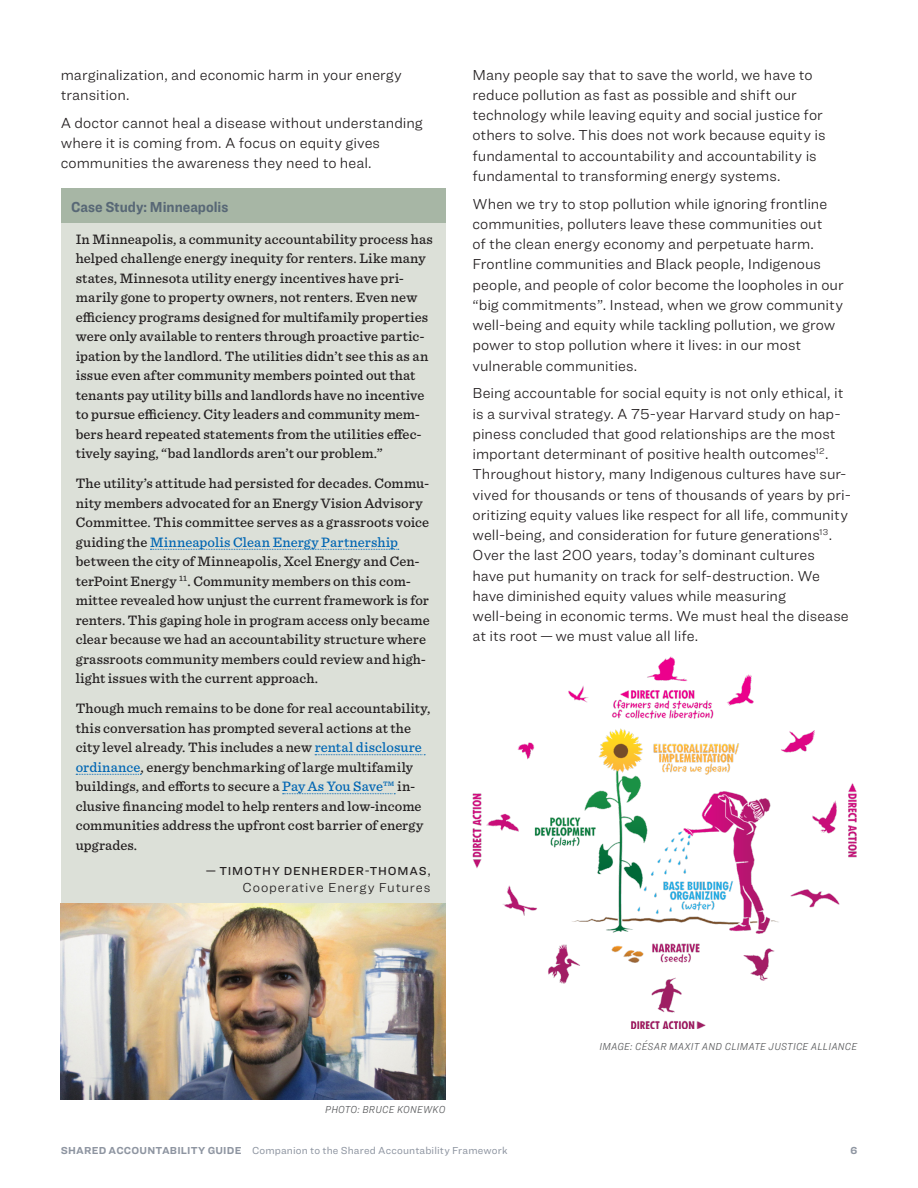
<style>
.page{position:relative;width:918px;height:1188px;background:#fff}
.page>*{position:absolute;margin:0;border:0;box-sizing:border-box;transform-origin:0 0}
.Body_Copy{font:300 15px/20.2px "Ringside";color:#231f20}
.CaseStudyBox_Head{font:700 15px "Ringside Narrow";color:#586876}
.CaseStudyBox{font:500 14.25px/19.5px "Sentinel";letter-spacing:.01em;color:#231f20}
.CaseStudyBox_Bottom{font:300 13.5px "Ringside";letter-spacing:.055em;color:#231f20}
.CaseStudyBox_Bottom-2{font:500 12px "Ringside";letter-spacing:.065em;color:#231f20}
.t1{font:10.5px "Ringside";letter-spacing:.015em;color:#8e95a1}
.PhotoCaption{font:italic 300 10.5px "Ringside Narrow";letter-spacing:.025em;color:#57585a}
.t2{font:700 10.5px "Ringside";color:#8e95a1}
.s1{color:#0166b3}
.s2{font-weight:700}
</style>
<div class="page">
<div style="left:61px;top:188px;width:385px;height:47px;background:#a7b6a5"></div>
<div style="left:61px;top:223px;width:385px;height:246px;background:#dce0d8"></div>
<div style="left:61px;top:468px;width:385px;height:226px;background:#dce0d8"></div>
<svg style="left:150px;top:549px;width:249px;height:1px"></svg>
<div style="left:61px;top:693px;width:385px;height:167px;background:#dce0d8"></div>
<svg style="left:315px;top:754px;width:110px;height:1px"></svg>
<svg style="left:76px;top:774px;width:65px;height:1px"></svg>
<svg style="left:283px;top:793px;width:112px;height:1px"></svg>
<div style="left:61px;top:858px;width:385px;height:47px;background:#dce0d8"></div>
<img style="left:61px;top:904px;width:385px;height:196px">
<img style="left:472px;top:656px;width:385px;height:373px">
<p class="Body_Copy" style="left:61px;top:64px;width:343px">marginalization, and economic harm in your energy transition.</p>
<p class="Body_Copy" style="left:61px;top:112px;width:364px">A doctor cannot heal a disease without understanding where it is coming from. A focus on equity gives communities the awareness they need to heal.</p>
<p class="CaseStudyBox_Head" style="left:71px;top:196px;width:159px">Case Study: Minneapolis</p>
<p class="CaseStudyBox" style="left:76px;top:229px;width:359px">In Minneapolis, a community accountability process has helped challenge energy inequity for renters. Like many states, Minnesota utility energy incentives have pri&shy;marily gone to property owners, not renters. Even new efficiency programs designed for multifamily properties were only available to renters through proactive partic&shy;ipation by the landlord. The utilities didn’t see this as an issue even after community members pointed out that tenants pay utility bills and landlords have no incentive to pursue efficiency. City leaders and community mem&shy;bers heard repeated statements from the utilities effec&shy;tively saying, “bad landlords aren’t our problem.”</p>
<p class="CaseStudyBox" style="left:76px;top:473px;width:356px">The utility’s attitude had persisted for decades. Commu&shy;nity members advocated for an Energy Vision Advisory Committee. This committee serves as a grassroots voice guiding the <span class="s1">Minneapolis Clean Energy Partnership </span>between the city of Minneapolis, Xcel Energy and Cen&shy;terPoint Energy <sup>11</sup>. Community members on this com&shy;mittee revealed how unjust the current framework is for renters. This gaping hole in program access only became clear because we had an accountability structure where grassroots community members could review and high&shy;light issues with the current approach.</p>
<p class="CaseStudyBox" style="left:76px;top:698px;width:356px">Though much remains to be done for real accountability, this conversation has prompted several actions at the city level already. This includes a new <span class="s1">rental disclosure ordinance</span>, energy benchmarking of large multifamily buildings, and efforts to secure a <span class="s1">Pay As You Save™</span> in&shy;clusive financing model to help renters and low-income communities address the upfront cost barrier of energy upgrades.</p>
<p class="CaseStudyBox_Bottom-2" style="left:206px;top:863px;width:226px">— TIMOTHY DENHERDER-THOMAS,</p>
<p class="CaseStudyBox_Bottom" style="left:243px;top:878px;width:189px">Cooperative Energy Futures</p>
<p class="Body_Copy" style="left:472px;top:64px;width:355px">Many people say that to save the world, we have to reduce pollution as fast as possible and shift our technology while leaving equity and social justice for others to solve. This does not work because equity is fundamental to accountability and accountability is fundamental to transforming energy systems.</p>
<p class="Body_Copy" style="left:472px;top:193px;width:373px">When we try to stop pollution while ignoring frontline communities, polluters leave these communities out<br>of the clean energy economy and perpetuate harm.<br>Frontline communities and Black people, Indigenous people, and people of color become the loopholes in our “big commitments”. Instead, when we grow community well-being and equity while tackling pollution, we grow power to stop pollution where it lives: in our most vulnerable communities.</p>
<p class="Body_Copy" style="left:472px;top:383px;width:380px">Being accountable for social equity is not only ethical, it is a survival strategy. A 75-year Harvard study on hap&shy;piness concluded that good relationships are the most important determinant of positive health outcomes<sup>12</sup>.<br>Throughout history, many Indigenous cultures have sur&shy;vived for thousands or tens of thousands of years by pri&shy;oritizing equity values like respect for all life, community well-being, and consideration for future generations<sup>13</sup>.<br>Over the last 200 years, today’s dominant cultures<br>have put humanity on track for self-destruction. We have diminished equity values while measuring well-being in economic terms. We must heal the disease at its root — we must value all life.</p>
<p class="PhotoCaption" style="left:325px;top:1103px;width:122px">PHOTO: BRUCE KONEWKO</p>
<p class="PhotoCaption" style="left:599px;top:1039px;width:259px">IMAGE: CÉSAR MAXIT AND CLIMATE JUSTICE ALLIANCE</p>
<p class="t1" style="left:61px;top:1143px;width:448px"><span class="s2">SHARED ACCOUNTABILITY GUIDE</span> Companion to the Shared Accountability Framework</p>
<p class="t2" style="left:850px;top:1143px;width:8px">6</p>
</div>
